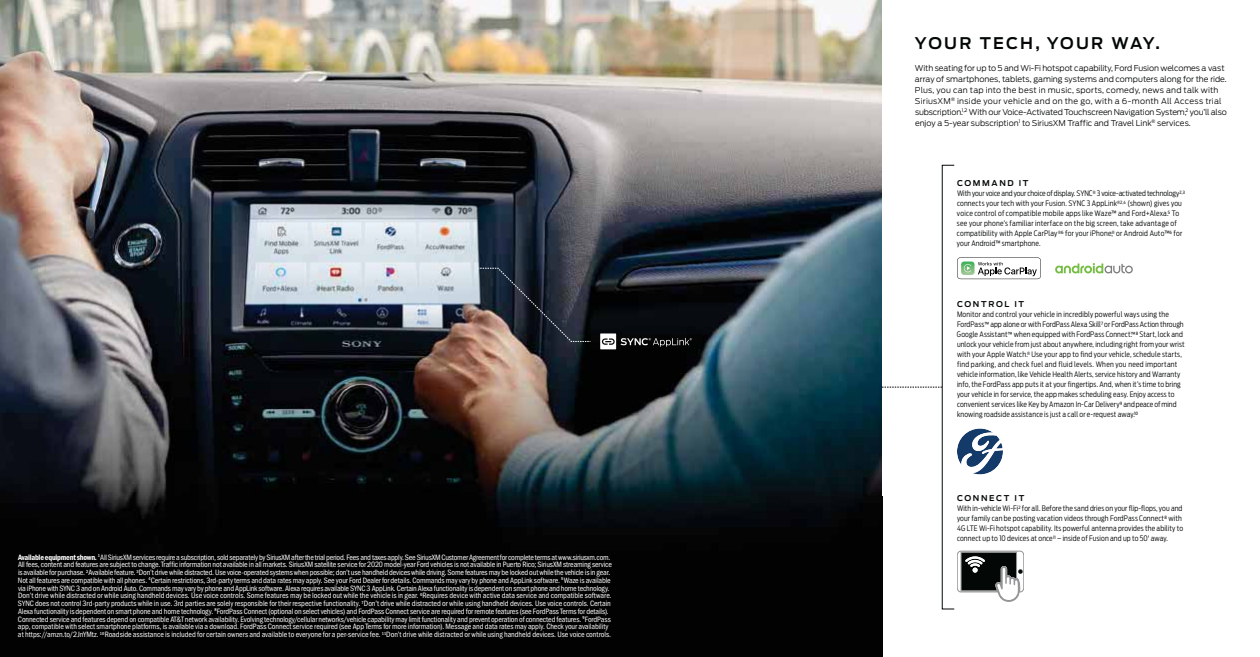
<style>
.page{position:relative;width:1260px;height:657px;background:#fff}
.page>*{position:absolute;margin:0;border:0;box-sizing:border-box;transform-origin:0 0}
.t1{font:600 16px "Ford Antenna";letter-spacing:.135em;color:#030806}
.t2{font:condensed 8px/7.7px "ITC Franklin Gothic Std";letter-spacing:-.01em;color:#fff}
.t3{font:300 8px/11px "Ford Antenna";letter-spacing:-.005em;color:#030806}
.t4{font:600 8px "Ford Antenna";letter-spacing:.205em;color:#030806}
.t5{font:300 7.5px/10px "Ford Antenna Cond";letter-spacing:.015em;color:#030806}
.s1{font-family:"ITC Franklin Gothic Std Dm Cd";font-stretch:normal}
.s2{font-weight:400;font-size:6px}
</style>
<div class="page">
<img style="left:0;top:0;width:882px;height:342px">
<img style="left:0;top:342px;width:882px;height:135px">
<img style="left:0;top:477px;width:882px;height:19px">
<img style="left:0;top:496px;width:882px;height:161px">
<svg style="left:957px;top:429px;width:46px;height:45px"></svg>
<svg style="left:882px;top:387px;width:60px;height:1px"></svg>
<svg style="left:478px;top:268px;width:113px;height:74px;background:#35363f"></svg>
<svg style="left:1055px;top:263px;width:78px;height:10px"></svg>
<svg style="left:957px;top:257px;width:84px;height:22px"></svg>
<svg style="left:600px;top:333px;width:92px;height:16px"></svg>
<svg style="left:957px;top:551px;width:67px;height:51px"></svg>
<p class="t2" style="left:18px;top:554px;width:596px"><span class="s1">Available equipment shown.</span> <sup>1</sup>All SiriusXM services require a subscription, sold separately by SiriusXM after the trial period. Fees and taxes apply. See SiriusXM Customer Agreement for complete terms at www.siriusxm.com.<br>All fees, content and features are subject to change. Traffic information not available in all markets. SiriusXM satellite service for 2020 model-year Ford vehicles is not available in Puerto Rico; SiriusXM streaming service is available for purchase. <sup>2</sup>Available feature. <sup>3</sup>Don’t drive while distracted. Use voice-operated systems when possible; don’t use handheld devices while driving. Some features may be locked out while the vehicle is in gear.<br>Not all features are compatible with all phones. <sup>4</sup>Certain restrictions, 3rd-party terms and data rates may apply. See your Ford Dealer for details. Commands may vary by phone and AppLink software. <sup>5</sup>Waze is available via iPhone with SYNC 3 and on Android Auto. Commands may vary by phone and AppLink software. Alexa requires available SYNC 3 AppLink. Certain Alexa functionality is dependent on smart phone and home technology.<br>Don’t drive while distracted or while using handheld devices. Use voice controls. Some features may be locked out while the vehicle is in gear. <sup>6</sup>Requires device with active data service and compatible software.<br>SYNC does not control 3rd-party products while in use. 3rd parties are solely responsible for their respective functionality. <sup>7</sup>Don’t drive while distracted or while using handheld devices. Use voice controls. Certain Alexa functionality is dependent on smart phone and home technology. <sup>8</sup>FordPass Connect (optional on select vehicles) and FordPass Connect service are required for remote features (see FordPass Terms for details).<br>Connected service and features depend on compatible AT&amp;T network availability. Evolving technology/cellular networks/vehicle capability may limit functionality and prevent operation of connected features. <sup>9</sup>FordPass app, compatible with select smartphone platforms, is available via a download. FordPass Connect service required (see App Terms for more information). Message and data rates may apply. Check your availability at https://amzn.to/2JnYMtz. <sup>10</sup>Roadside assistance is included for certain owners and available to everyone for a per-service fee. <sup>11</sup>Don’t drive while distracted or while using handheld devices. Use voice controls.</p>
<h1 class="t1" style="left:915px;top:34px;width:246px">YOUR TECH, YOUR WAY.</h1>
<p class="t3" style="left:915px;top:63px;width:314px">With seating for up to 5 and Wi-Fi hotspot capability, Ford Fusion welcomes a vast array of smartphones, tablets, gaming systems and computers along for the ride.<br>Plus, you can tap into the best in music, sports, comedy, news and talk with SiriusXM<sup>®</sup> inside your vehicle and on the go, with a 6-month All Access trial subscription.<sup>1,2</sup> With our Voice-Activated Touchscreen Navigation System,<sup>2</sup> you’ll also enjoy a 5-year subscription<sup>1</sup> to SiriusXM Traffic and Travel Link<sup>®</sup> services.</p>
<p class="t4" style="left:957px;top:179px;width:73px">COMMAND IT</p>
<p class="t5" style="left:957px;top:190px;width:229px">With your voice and your choice of display. SYNC<sup>®</sup> 3 voice-activated technology<sup>2,3 </sup>connects your tech with your Fusion. SYNC 3 AppLink<sup>®2,4</sup> (shown) gives you voice control of compatible mobile apps like Waze<span class="s2">™</span> and Ford+Alexa.<sup>5</sup> To see your phone’s familiar interface on the big screen, take advantage of compatibility with Apple CarPlay<sup>®6</sup> for your iPhone,<sup>®</sup> or Android Auto<span class="s2">™</span><sup>6</sup> for your Android<span class="s2">™</span> smartphone.</p>
<p class="t4" style="left:957px;top:300px;width:69px">CONTROL IT</p>
<p class="t5" style="left:957px;top:311px;width:229px">Monitor and control your vehicle in incredibly powerful ways using the FordPass<sup>™</sup> app alone or with FordPass Alexa Skill<sup>7</sup> or FordPass Action through Google Assistant<sup>™</sup> when equipped with FordPass Connect.<sup>™</sup><sup>8</sup> Start, lock and unlock your vehicle from just about anywhere, including right from your wrist with your Apple Watch.<sup>®</sup> Use your app to find your vehicle, schedule starts, find parking, and check fuel and fluid levels. When you need important vehicle information, like Vehicle Health Alerts, service history and Warranty info, the FordPass app puts it at your fingertips. And, when it’s time to bring your vehicle in for service, the app makes scheduling easy. Enjoy access to convenient services like Key by Amazon In-Car Delivery<sup>9</sup> and peace of mind knowing roadside assistance is just a call or e-request away.<sup>10</sup></p>
<p class="t4" style="left:957px;top:494px;width:69px">CONNECT IT</p>
<p class="t5" style="left:957px;top:505px;width:228px">With in-vehicle Wi-Fi<sup>2</sup> for all. Before the sand dries on your flip-flops, you and your family can be posting vacation videos through FordPass Connect<sup>8</sup> with 4G LTE Wi-Fi hotspot capability. Its powerful antenna provides the ability to connect up to 10 devices at once<sup>11</sup> – inside of Fusion and up to 50' away.</p>
</div>
